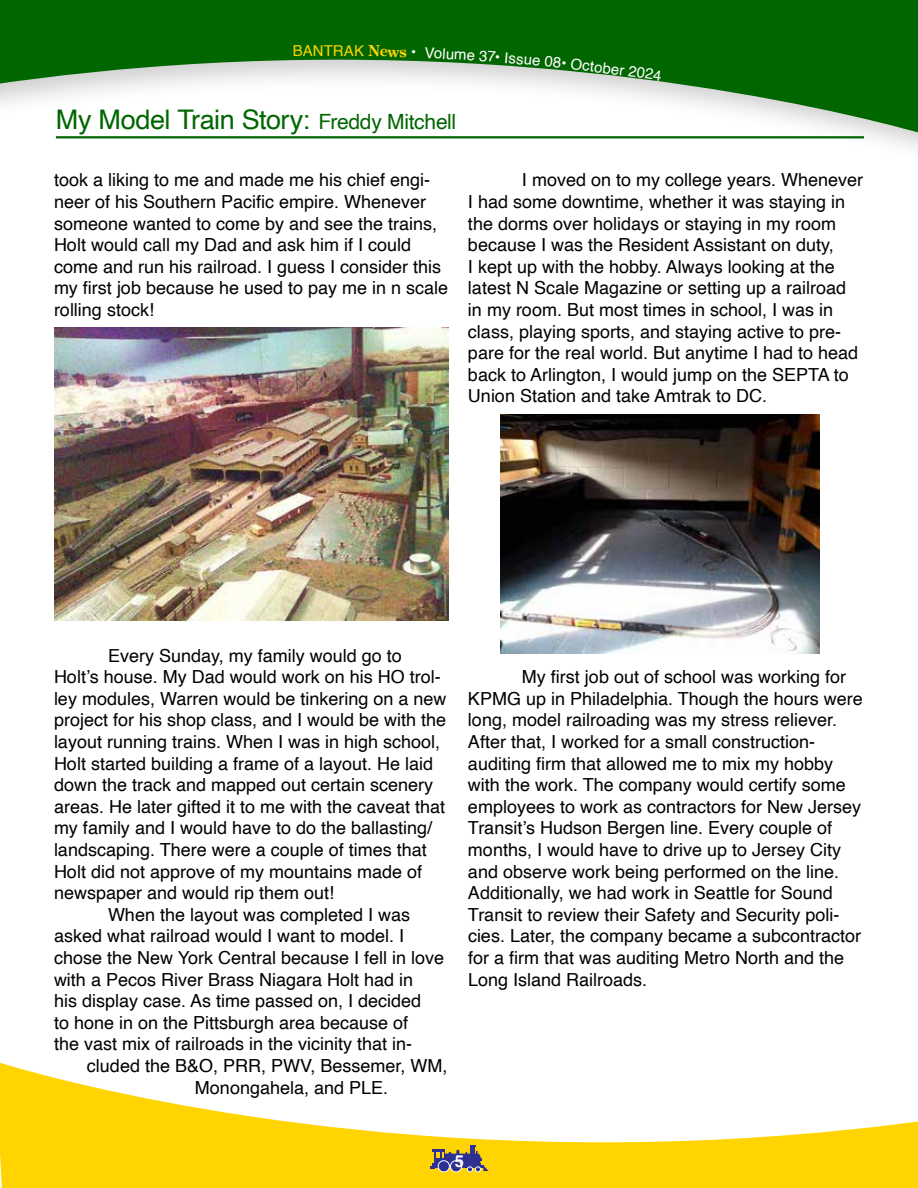
<style>
.page{position:relative;width:918px;height:1188px;background:#fff}
.page>*{position:absolute;margin:0;border:0;box-sizing:border-box;transform-origin:0 0}
.t1{font:27px "Helvetica";letter-spacing:-.02em;color:#060}
.t2{font:18px/21.6px "Helvetica";color:#000}
.t3{font:700 16.5px "Helvetica";color:#fff}
.t4{font:15px "Helvetica";color:#fff}
.t5{font:15px "Helvetica";color:#ffd400}
.t6{font:700 15px "Century Old Style Std";color:#ffd400}
.s1{font-family:"Helvetica";font-weight:400}
.s2{font-size:21px}
</style>
<div class="page">
<svg style="left:0;top:1062px;width:918px;height:126px;fill:#ffd400"></svg>
<svg style="left:0;top:0;width:918px;height:141px;fill:#060"></svg>
<div style="left:415px;top:1144px;width:86px;height:44px;background:#ffd400"></div>
<svg style="left:430px;top:1145px;width:59px;height:27px"></svg>
<hr style="left:56px;top:136px;width:808px;height:2px;background:#060">
<img style="left:500px;top:414px;width:319px;height:239px">
<img style="left:54px;top:327px;width:394px;height:294px">
<svg style="left:294px;top:45px;width:19px;height:11px"></svg>
<svg style="left:400px;top:47px;width:35px;height:11px"></svg>
<p class="t5" style="left:313px;top:39px;width:43px">NTRA</p>
<p class="t6" style="left:354px;top:41px;width:47px;rotate:1deg"><span class="s1">K</span> New</p>
<p class="t4" style="left:435px;top:41px;width:34px;rotate:3deg">olum</p>
<p class="t4" style="left:468px;top:43px;width:35px;rotate:4deg">e 37•</p>
<p class="t4" style="left:505px;top:46px;width:38px;rotate:5deg">Issue</p>
<p class="t4" style="left:546px;top:50px;width:39px;rotate:6deg">08• O</p>
<p class="t4" style="left:584px;top:54px;width:44px;rotate:7deg">ctober</p>
<p class="t4" style="left:630px;top:59px;width:35px;rotate:8deg">2024</p>
<h1 class="t1" style="left:56px;top:99px;width:402px">My Model Train Story: <span class="s2">Freddy Mitchell</span></h1>
<p class="t2" style="left:54px;top:170px;width:396px">took a liking to me and made me his chief engi&shy;neer of his Southern Pacific empire. Whenever someone wanted to come by and see the trains, Holt would call my Dad and ask him if I could come and run his railroad. I guess I consider this my first job because he used to pay me in n scale rolling stock!</p>
<p class="t2" style="left:468px;top:170px;width:397px;text-indent:54px">I moved on to my college years. Whenever I had some downtime, whether it was staying in the dorms over holidays or staying in my room because I was the Resident Assistant on duty,<br>I kept up with the hobby. Always looking at the latest N Scale Magazine or setting up a railroad in my room. But most times in school, I was in class, playing sports, and staying active to pre&shy;pare for the real world. But anytime I had to head back to Arlington, I would jump on the SEPTA to Union Station and take Amtrak to DC.</p>
<p class="t2" style="left:108px;top:645px;width:295px">Every Sunday, my family would go to</p>
<p class="t2" style="left:54px;top:667px;width:388px">Holt’s house. My Dad would work on his HO trol-</p>
<p class="t2" style="left:54px;top:688px;width:394px">ley modules, Warren would be tinkering on a new</p>
<p class="t2" style="left:54px;top:710px;width:394px">project for his shop class, and I would be with the</p>
<p class="t2" style="left:54px;top:731px;width:388px">layout running trains. When I was in high school,</p>
<p class="t2" style="left:54px;top:753px;width:381px">Holt started building a frame of a layout. He laid</p>
<p class="t2" style="left:54px;top:775px;width:381px">down the track and mapped out certain scenery</p>
<p class="t2" style="left:54px;top:796px;width:393px">areas. He later gifted it to me with the caveat that</p>
<p class="t2" style="left:54px;top:818px;width:380px">my family and I would have to do the ballasting/</p>
<p class="t2" style="left:54px;top:839px;width:374px">landscaping. There were a couple of times that</p>
<p class="t2" style="left:54px;top:861px;width:370px">Holt did not approve of my mountains made of</p>
<p class="t2" style="left:54px;top:883px;width:282px">newspaper and would rip them out!</p>
<p class="t2" style="left:108px;top:904px;width:304px">When the layout was completed I was</p>
<p class="t2" style="left:54px;top:926px;width:352px">asked what railroad would I want to model. I</p>
<p class="t2" style="left:54px;top:947px;width:392px">chose the New York Central because I fell in love</p>
<p class="t2" style="left:54px;top:969px;width:361px">with a Pecos River Brass Niagara Holt had in</p>
<p class="t2" style="left:54px;top:991px;width:369px">his display case. As time passed on, I decided</p>
<p class="t2" style="left:54px;top:1012px;width:356px">to hone in on the Pittsburgh area because of</p>
<p class="t2" style="left:54px;top:1034px;width:360px">the vast mix of railroads in the vicinity that in-</p>
<p class="t2" style="left:87px;top:1055px;width:362px">cluded the B&amp;O, PRR, PWV, Bessemer, WM,</p>
<p class="t2" style="left:195px;top:1077px;width:195px">Monongahela, and PLE.</p>
<p class="t2" style="left:468px;top:667px;width:396px;text-indent:54px">My first job out of school was working for KPMG up in Philadelphia. Though the hours were long, model railroading was my stress reliever.<br>After that, I worked for a small construction&shy;auditing firm that allowed me to mix my hobby with the work. The company would certify some employees to work as contractors for New Jersey Transit’s Hudson Bergen line. Every couple of months, I would have to drive up to Jersey City and observe work being performed on the line.<br>Additionally, we had work in Seattle for Sound Transit to review their Safety and Security poli&shy;cies. Later, the company became a subcontractor for a firm that was auditing Metro North and the Long Island Railroads.</p>
<p class="t3" style="left:455px;top:1152px;width:11px">5</p>
</div>
